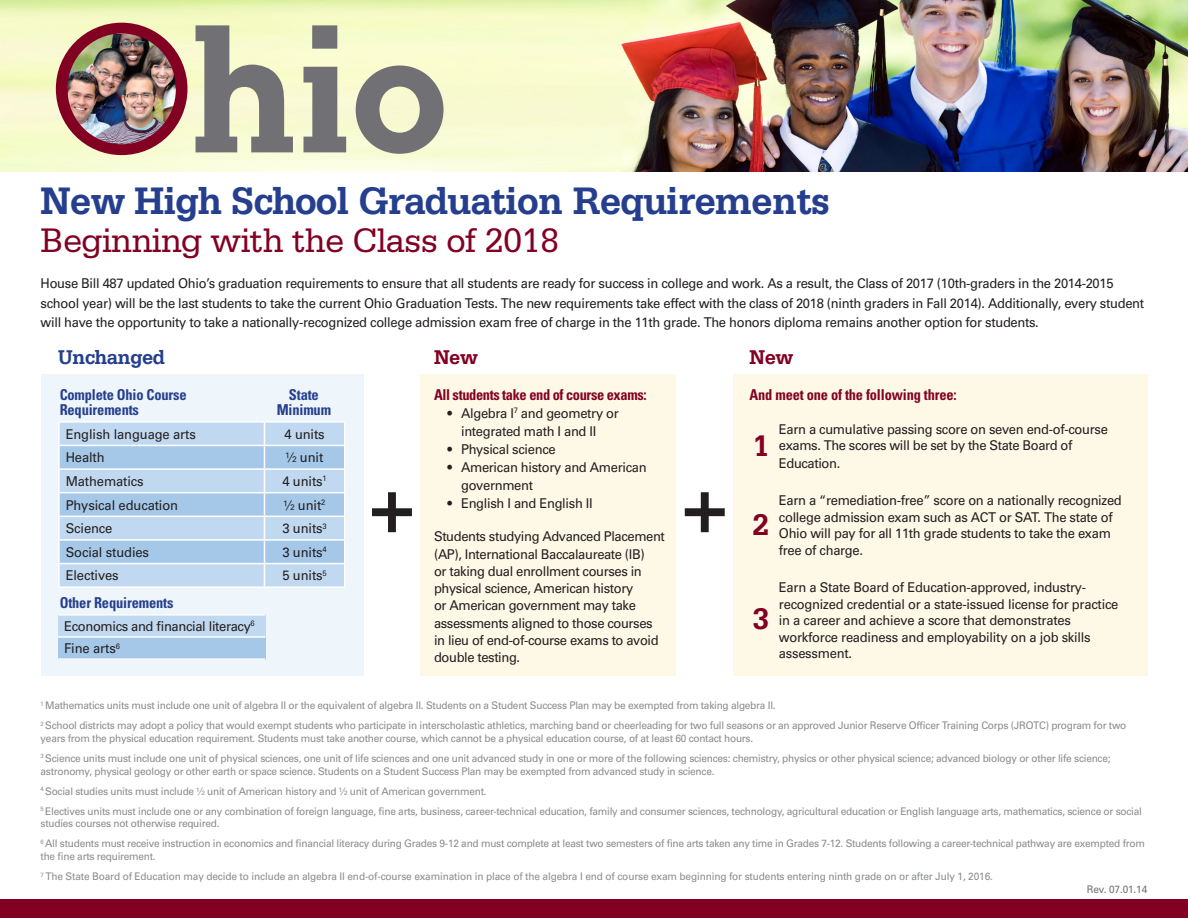
<style>
.page{position:relative;width:1188px;height:918px;background:#fff}
.page>*{position:absolute;margin:0;border:0;box-sizing:border-box;transform-origin:0 0}
.EXHIB{font:700 40.5px "Serifa";letter-spacing:-.025em;color:#253f8e;scale:.96 1}
.EXHIB_NAME{font:36px "Serifa";letter-spacing:-.02em;color:#820123;scale:.96 1}
.EXHIB-2{font:700 31.5px "Serifa";color:#820123;scale:.96 1}
.EXHIB-3{font:700 21px "Serifa";letter-spacing:-.025em;color:#253f8e;scale:.96 1}
.EXHIB-4{font:700 21px "Serifa";letter-spacing:-.025em;color:#820123;scale:.96 1}
.EXHIB_NAME-2{font:700 condensed 15px/15px "Univers";letter-spacing:-.01em;color:#253f8e;text-align:center;scale:.96 1}
.BOD{font:700 condensed 15px "Univers";letter-spacing:-.025em;color:#820123;scale:.96 1}
.EXHIB_NAME-3{font:700 condensed 15px "Univers";letter-spacing:-.01em;color:#820123;scale:.96 1}
.BOD-2{font:13.5px/17.2px "Univers";letter-spacing:-.025em;color:#231f20;scale:.96 1}
.BOD-3{font:10.5px/12.6px "Univers";letter-spacing:-.025em;color:#8a8b8d;scale:.96 1}
.BOD-4{font:10.5px "Univers";letter-spacing:-.015em;color:#717074;scale:.96 1}
</style>
<div class="page">
<img style="left:0;top:0;width:1188px;height:172px">
<svg style="left:196px;top:25px;width:248px;height:129px;background:#bbbca6"></svg>
<img style="left:56px;top:23px;width:131px;height:132px">
<svg style="left:372px;top:492px;width:40px;height:40px"></svg>
<svg style="left:685px;top:492px;width:40px;height:40px"></svg>
<div style="left:0;top:900px;width:1188px;height:18px;background:#820123"></div>
<div style="left:41px;top:375px;width:323px;height:301px;background:#eef5fb"></div>
<hr style="left:58px;top:421px;width:206px;height:2px;background:#fff">
<hr style="left:58px;top:423px;width:2px;height:22px;background:#fff">
<hr style="left:264px;top:421px;width:81px;height:2px;background:#fff">
<hr style="left:58px;top:445px;width:206px;height:1px;background:#fff">
<hr style="left:58px;top:446px;width:2px;height:22px;background:#fff">
<hr style="left:58px;top:468px;width:206px;height:2px;background:#fff">
<hr style="left:58px;top:470px;width:2px;height:22px;background:#fff">
<hr style="left:58px;top:492px;width:206px;height:1px;background:#fff">
<hr style="left:58px;top:493px;width:2px;height:23px;background:#fff">
<hr style="left:58px;top:516px;width:206px;height:1px;background:#fff">
<hr style="left:58px;top:517px;width:2px;height:22px;background:#fff">
<hr style="left:58px;top:539px;width:206px;height:2px;background:#fff">
<hr style="left:58px;top:541px;width:2px;height:22px;background:#fff">
<hr style="left:58px;top:563px;width:206px;height:1px;background:#fff">
<hr style="left:58px;top:564px;width:2px;height:22px;background:#fff">
<svg style="left:59px;top:423px;width:286px;height:163px;background:#bad5ee"></svg>
<hr style="left:58px;top:586px;width:206px;height:2px;background:#fff">
<hr style="left:264px;top:586px;width:81px;height:2px;background:#fff">
<div style="left:58px;top:615px;width:207px;height:22px;background:#c1d9f0"></div>
<div style="left:58px;top:637px;width:207px;height:22px;background:#a5c8e9"></div>
<hr style="left:58px;top:614px;width:207px;height:2px;background:#fff">
<hr style="left:58px;top:636px;width:207px;height:2px;background:#fff">
<hr style="left:58px;top:658px;width:207px;height:2px;background:#fff">
<div style="left:420px;top:375px;width:256px;height:301px;background:#fef9e7"></div>
<div style="left:733px;top:375px;width:414px;height:301px;background:#fef9e7"></div>
<p class="EXHIB" style="left:41px;top:176px;width:824px">New High School Graduation Requirements</p>
<p class="EXHIB_NAME" style="left:41px;top:220px;width:542px">Beginning with the Class of 2018</p>
<p class="BOD-2" style="left:41px;top:274px;width:1151px;line-height:19.5px">House Bill 487 updated Ohio’s graduation requirements to ensure that all students are ready for success in college and work. As a result, the Class of 2017 (10th-graders in the 2014-2015 school year) will be the last students to take the current Ohio Graduation Tests. The new requirements take effect with the class of 2018 (ninth graders in Fall 2014). Additionally, every student will have the opportunity to take a nationally-recognized college admission exam free of charge in the 11th grade. The honors diploma remains another option for students.</p>
<p class="EXHIB-3" style="left:58px;top:345px;width:113px">Unchanged</p>
<p class="EXHIB_NAME-2" style="left:60px;top:387px;width:134px">Complete Ohio Course</p>
<p class="EXHIB_NAME-2" style="left:60px;top:402px;width:84px">Requirements</p>
<p class="EXHIB_NAME-2" style="left:277px;top:387px;width:58px">State<br>Minimum</p>
<p class="BOD-2" style="left:66px;top:425px;width:137px">English language arts</p>
<p class="BOD-2" style="left:284px;top:425px;width:44px">4 units</p>
<p class="BOD-2" style="left:66px;top:449px;width:42px">Health</p>
<p class="BOD-2" style="left:286px;top:449px;width:41px">½ unit</p>
<p class="BOD-2" style="left:66px;top:473px;width:83px">Mathematics</p>
<p class="BOD-2" style="left:282px;top:473px;width:48px">4 units<sup>1</sup></p>
<p class="BOD-2" style="left:66px;top:496px;width:119px">Physical education</p>
<p class="BOD-2" style="left:284px;top:496px;width:45px">½ unit<sup>2</sup></p>
<p class="BOD-2" style="left:66px;top:520px;width:50px">Science</p>
<p class="BOD-2" style="left:282px;top:520px;width:48px">3 units<sup>3</sup></p>
<p class="BOD-2" style="left:66px;top:544px;width:88px">Social studies</p>
<p class="BOD-2" style="left:282px;top:544px;width:48px">3 units<sup>4</sup></p>
<p class="BOD-2" style="left:66px;top:567px;width:57px">Electives</p>
<p class="BOD-2" style="left:282px;top:567px;width:48px">5 units<sup>5</sup></p>
<p class="EXHIB_NAME-2" style="left:60px;top:595px;width:120px">Other Requirements</p>
<p class="BOD-2" style="left:64px;top:618px;width:200px">Economics and financial literacy<sup>6</sup></p>
<p class="BOD-2" style="left:64px;top:640px;width:60px">Fine arts<sup>6</sup></p>
<p class="EXHIB-4" style="left:434px;top:345px;width:47px">New</p>
<p class="BOD" style="left:434px;top:385px;width:223px">All students take end of course exams:</p>
<p class="BOD-2" style="left:461px;top:404px;width:166px;line-height:18px;text-indent:-14px">• Algebra I<sup>7</sup> and geometry or integrated math I and II</p>
<p class="BOD-2" style="left:448px;top:440px;width:114px">• Physical science</p>
<p class="BOD-2" style="left:461px;top:458px;width:195px;line-height:18px;text-indent:-14px">• American history and American government</p>
<p class="BOD-2" style="left:448px;top:494px;width:153px">• English I and English II</p>
<p class="BOD-2" style="left:434px;top:528px;width:242px">Students studying Advanced Placement (AP), International Baccalaureate (IB)<br>or taking dual enrollment courses in physical science, American history<br>or American government may take assessments aligned to those courses in lieu of end-of-course exams to avoid double testing.</p>
<p class="EXHIB-4" style="left:750px;top:345px;width:47px">New</p>
<p class="EXHIB_NAME-3" style="left:750px;top:385px;width:217px">And meet one of the following three:</p>
<p class="EXHIB-2" style="left:752px;top:427px;width:19px">1</p>
<p class="BOD-2" style="left:779px;top:421px;width:344px;line-height:16.8px">Earn a cumulative passing score on seven end-of-course exams. The scores will be set by the State Board of<br>Education.</p>
<p class="BOD-2" style="left:779px;top:492px;width:359px;line-height:16.5px">Earn a “remediation-free” score on a nationally recognized college admission exam such as ACT or SAT. The state of Ohio will pay for all 11th grade students to take the exam free of charge.</p>
<p class="BOD-2" style="left:779px;top:579px;width:355px;line-height:16.5px">Earn a State Board of Education-approved, industry&shy;recognized credential or a state-issued license for practice in a career and achieve a score that demonstrates workforce readiness and employability on a job skills assessment.</p>
<p class="EXHIB-2" style="left:752px;top:506px;width:19px">2</p>
<p class="EXHIB-2" style="left:752px;top:600px;width:19px">3</p>
<p class="BOD-3" style="left:41px;top:699px;width:767px"><sup>1</sup> Mathematics units must include one unit of algebra II or the equivalent of algebra II. Students on a Student Success Plan may be exempted from taking algebra II.</p>
<p class="BOD-3" style="left:41px;top:719px;width:1132px"><sup>2</sup> School districts may adopt a policy that would exempt students who participate in interscholastic athletics, marching band or cheerleading for two full seasons or an approved Junior Reserve Officer Training Corps (JROTC) program for two years from the physical education requirement. Students must take another course, which cannot be a physical education course, of at least 60 contact hours.</p>
<p class="BOD-3" style="left:41px;top:752px;width:1116px"><sup>3</sup> Science units must include one unit of physical sciences, one unit of life sciences and one unit advanced study in one or more of the following sciences: chemistry, physics or other physical science; advanced biology or other life science; astronomy, physical geology or other earth or space science. Students on a Student Success Plan may be exempted from advanced study in science.</p>
<p class="BOD-3" style="left:41px;top:785px;width:466px"><sup>4</sup> Social studies units must include ½ unit of American history and ½ unit of American government.</p>
<p class="BOD-3" style="left:41px;top:805px;width:1149px"><sup>5</sup> Electives units must include one or any combination of foreign language, fine arts, business, career-technical education, family and consumer sciences, technology, agricultural education or English language arts, mathematics, science or social studies courses not otherwise required.</p>
<p class="BOD-3" style="left:41px;top:837px;width:1152px"><sup>6</sup> All students must receive instruction in economics and financial literacy during Grades 9-12 and must complete at least two semesters of fine arts taken any time in Grades 7-12. Students following a career-technical pathway are exempted from the fine arts requirement.</p>
<p class="BOD-3" style="left:41px;top:870px;width:994px"><sup>7</sup> The State Board of Education may decide to include an algebra II end-of-course examination in place of the algebra I end of course exam beginning for students entering ninth grade on or after July 1, 2016.</p>
<p class="BOD-4" style="left:1087px;top:884px;width:65px">Rev. 07.01.14</p>
</div>
